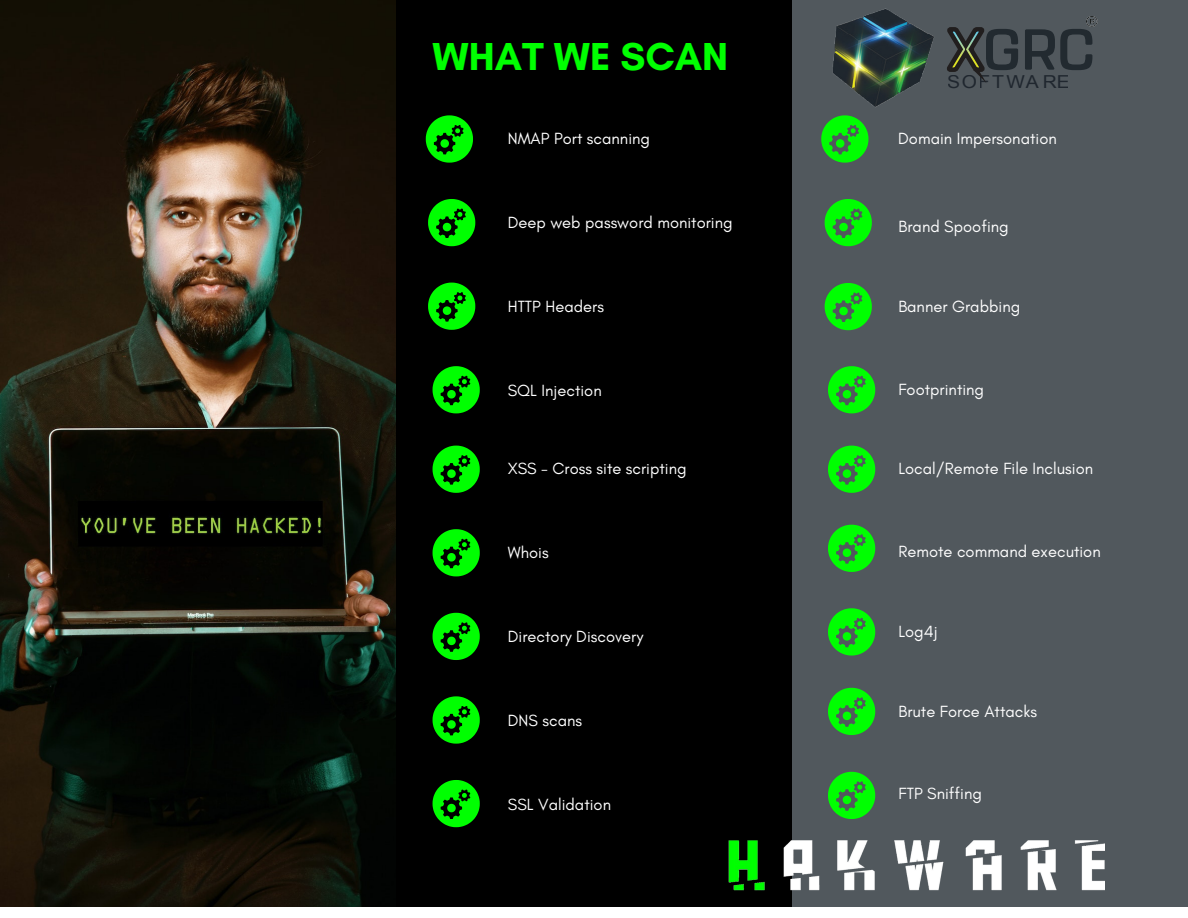
<style>
.page{position:relative;width:1188px;height:918px;background:#fff}
.page>*{position:absolute;margin:0;border:0;box-sizing:border-box;transform-origin:0 0}
.t1{font:700 39.75px "Glacial Indifference";color:#00ff01}
.t2{font:17.85px "Arial";letter-spacing:.075em;color:#20272f;scale:1.09 1}
.t3{font:16.5px "Glacial Indifference";color:#fff}
</style>
<div class="page">
<div style="left:0;top:0;width:1188px;height:906px;background:#51585d"></div>
<div style="left:396px;top:0;width:396px;height:906px;background:#000"></div>
<svg style="left:433px;top:446px;width:47px;height:47px"></svg>
<svg style="left:426px;top:115px;width:47px;height:48px"></svg>
<svg style="left:428px;top:199px;width:47px;height:47px"></svg>
<svg style="left:428px;top:283px;width:47px;height:47px"></svg>
<svg style="left:433px;top:366px;width:47px;height:47px"></svg>
<img style="left:0;top:0;width:396px;height:906px">
<svg style="left:433px;top:529px;width:47px;height:47px"></svg>
<svg style="left:433px;top:613px;width:47px;height:47px"></svg>
<svg style="left:433px;top:696px;width:47px;height:48px"></svg>
<svg style="left:821px;top:115px;width:47px;height:48px"></svg>
<svg style="left:433px;top:780px;width:47px;height:47px"></svg>
<svg style="left:825px;top:283px;width:47px;height:47px"></svg>
<svg style="left:828px;top:366px;width:47px;height:47px"></svg>
<svg style="left:828px;top:446px;width:47px;height:47px"></svg>
<svg style="left:828px;top:525px;width:47px;height:47px"></svg>
<svg style="left:828px;top:608px;width:47px;height:48px"></svg>
<svg style="left:828px;top:688px;width:47px;height:47px"></svg>
<svg style="left:825px;top:199px;width:47px;height:47px"></svg>
<svg style="left:828px;top:772px;width:47px;height:47px"></svg>
<img style="left:729px;top:840px;width:375px;height:51px">
<img style="left:833px;top:8px;width:101px;height:100px">
<svg style="left:947px;top:27px;width:71px;height:48px"></svg>
<svg style="left:1025px;top:16px;width:73px;height:54px"></svg>
<h1 class="t1" style="left:433px;top:31px;width:297px">WHAT WE SCAN</h1>
<p class="t2" style="left:948px;top:70px;width:113px">SOFTWARE</p>
<p class="t3" style="left:508px;top:130px;width:144px">NMAP Port scanning</p>
<p class="t3" style="left:898px;top:129px;width:160px">Domain Impersonation</p>
<p class="t3" style="left:508px;top:213px;width:226px">Deep web password monitoring</p>
<p class="t3" style="left:899px;top:218px;width:112px">Brand Spoofing</p>
<p class="t3" style="left:508px;top:297px;width:98px">HTTP Headers</p>
<p class="t3" style="left:898px;top:297px;width:123px">Banner Grabbing</p>
<p class="t3" style="left:508px;top:381px;width:95px">SQL Injection</p>
<p class="t3" style="left:898px;top:380px;width:87px">Footprinting</p>
<p class="t3" style="left:508px;top:460px;width:180px">XSS - Cross site scripting</p>
<p class="t3" style="left:898px;top:460px;width:196px">Local/Remote File Inclusion</p>
<p class="t3" style="left:508px;top:543px;width:42px">Whois</p>
<p class="t3" style="left:898px;top:543px;width:204px">Remote command execution</p>
<p class="t3" style="left:508px;top:627px;width:137px">Directory Discovery</p>
<p class="t3" style="left:898px;top:622px;width:41px">Log4j</p>
<p class="t3" style="left:508px;top:711px;width:76px">DNS scans</p>
<p class="t3" style="left:899px;top:702px;width:140px">Brute Force Attacks</p>
<p class="t3" style="left:508px;top:795px;width:105px">SSL Validation</p>
<p class="t3" style="left:899px;top:785px;width:85px">FTP Sniffing</p>
</div>
